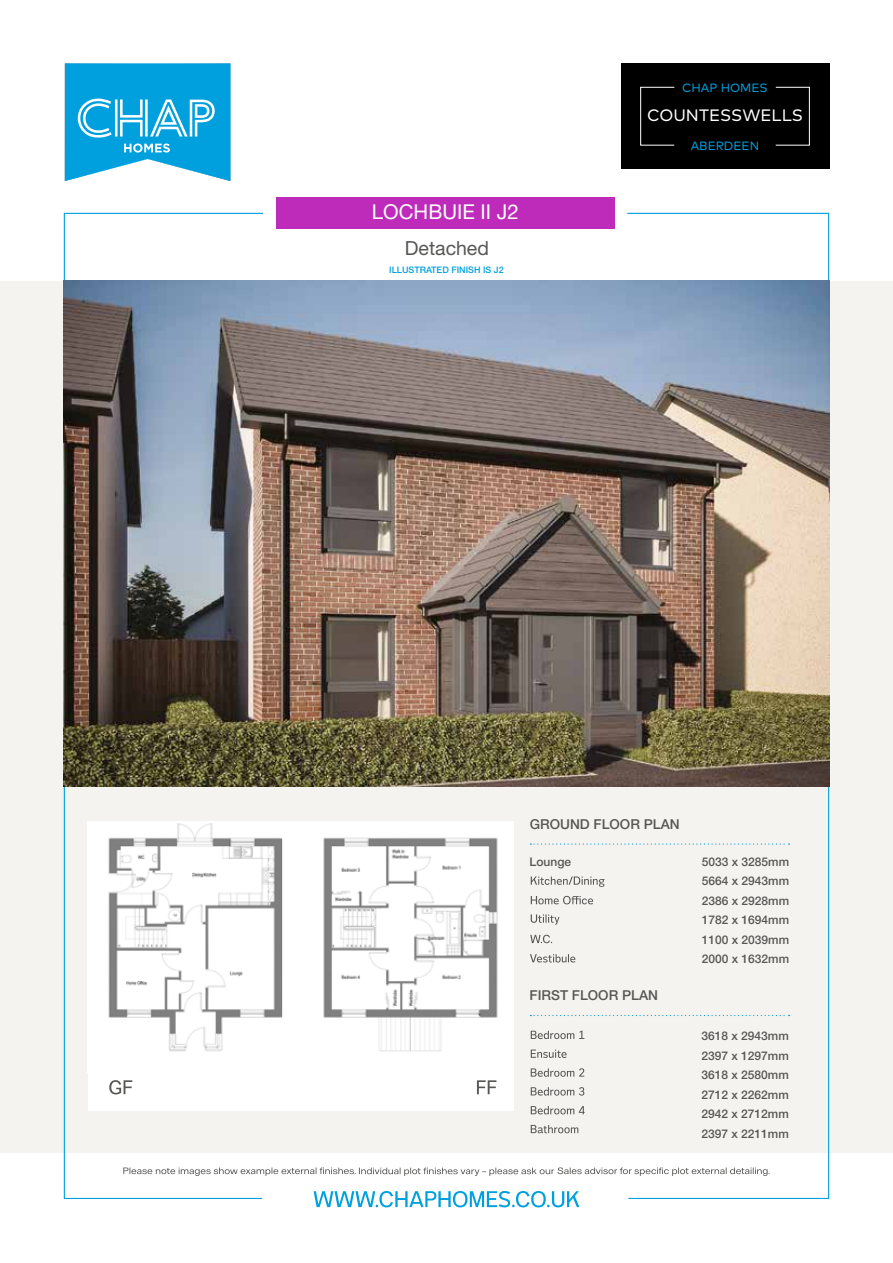
<style>
.page{position:relative;width:893px;height:1263px;background:#fff}
.page>*{position:absolute;margin:0;border:0;box-sizing:border-box;transform-origin:0 0}
.t1{font:20.4px "Helvetica Neue LT Std";color:#fff}
.t2{font:19.5px "Helvetica Neue LT Std";color:#575756}
.t3{font:16.5px "Mark";color:#fff}
.t4{font:500 13.65px "Helvetica Neue LT Std";color:#575756}
.t5{font:500 12px/19.5px "Helvetica Neue LT Std";color:#575756;text-align:justify}
.t6{font:12px "Mark";color:#00a0df}
.t7{font:500 9px "Helvetica Neue LT Std";color:#00a0df}
</style>
<div class="page">
<div style="left:0;top:281px;width:893px;height:871px;background:#f5f3ef"></div>
<svg style="left:65px;top:63px;width:166px;height:118px;background:#30b1e4"></svg>
<svg style="left:314px;top:1191px;width:265px;height:16px"></svg>
<svg style="left:264px;top:1167px;width:362px;height:9px"></svg>
<svg style="left:626px;top:212px;width:204px;height:987px"></svg>
<svg style="left:63px;top:212px;width:201px;height:987px"></svg>
<div style="left:621px;top:63px;width:208px;height:106px;background:#000"></div>
<div style="left:775px;top:87px;width:35px;height:58px;border:1px solid #fff"></div>
<div style="left:640px;top:87px;width:35px;height:58px;border:1px solid #fff"></div>
<div style="left:276px;top:197px;width:338px;height:31px;background:#be2ab9"></div>
<img style="left:64px;top:281px;width:765px;height:506px">
<div style="left:88px;top:822px;width:425px;height:289px;background:#fff"></div>
<img style="left:108px;top:823px;width:390px;height:229px">
<svg style="left:109px;top:1080px;width:23px;height:14px"></svg>
<svg style="left:477px;top:1080px;width:19px;height:14px"></svg>
<svg style="left:530px;top:843px;width:260px;height:2px"></svg>
<svg style="left:530px;top:1015px;width:260px;height:1px"></svg>
<svg style="left:531px;top:1125px;width:47px;height:8px"></svg>
<svg style="left:531px;top:1106px;width:54px;height:8px"></svg>
<svg style="left:531px;top:1087px;width:53px;height:8px"></svg>
<svg style="left:531px;top:1068px;width:53px;height:9px"></svg>
<svg style="left:531px;top:1049px;width:36px;height:9px"></svg>
<svg style="left:531px;top:1031px;width:53px;height:8px"></svg>
<svg style="left:530px;top:954px;width:45px;height:8px"></svg>
<svg style="left:530px;top:935px;width:22px;height:8px"></svg>
<svg style="left:531px;top:914px;width:28px;height:11px"></svg>
<svg style="left:531px;top:876px;width:74px;height:11px"></svg>
<svg style="left:531px;top:896px;width:62px;height:8px"></svg>
<h1 class="t1" style="left:372px;top:200px;width:148px">LOCHBUIE II J2</h1>
<h2 class="t2" style="left:405px;top:236px;width:86px">Detached</h2>
<p class="t7" style="left:389px;top:264px;width:116px">ILLUSTRATED FINISH IS J2</p>
<p class="t6" style="left:682px;top:81px;width:87px">CHAP HOMES</p>
<h3 class="t3" style="left:647px;top:105px;width:157px">COUNTESSWELLS</h3>
<p class="t6" style="left:691px;top:139px;width:70px">ABERDEEN</p>
<p class="t4" style="left:530px;top:816px;width:152px">GROUND FLOOR PLAN</p>
<p class="t5" style="left:530px;top:851px;width:43px">Lounge</p>
<p class="t4" style="left:530px;top:987px;width:130px">FIRST FLOOR PLAN</p>
<p class="t5" style="left:702px;top:851px;width:89px">5033 x 3285mm 5664 x 2943mm 2386 x 2928mm 1782 x 1694mm 1100 x 2039mm 2000 x 1632mm</p>
<p class="t5" style="left:701px;top:1026px;width:89px">3618 x 2943mm 2397 x 1297mm 3618 x 2580mm 2712 x 2262mm 2942 x 2712mm 2397 x 2211mm</p>
</div>
